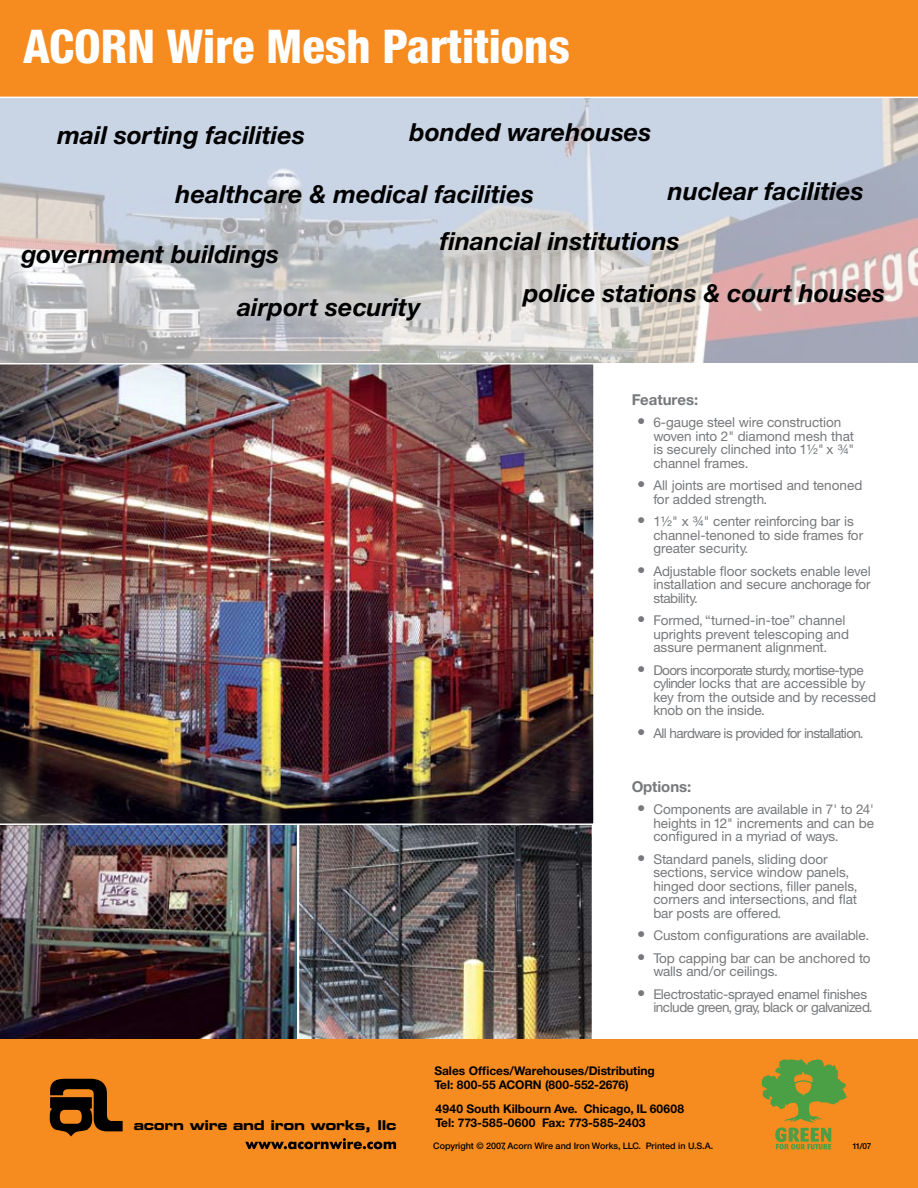
<style>
.page{position:relative;width:918px;height:1188px;background:#fff}
.page>*{position:absolute;margin:0;border:0;box-sizing:border-box;transform-origin:0 0}
.t1{font:800 condensed 46.65px "Helvetica Neue";color:#fff}
.t2{font:italic 700 24.9px/47.1px "Helvetica Neue";color:#000}
.t3{font:16.5px/36px "Helvetica Neue";color:#76787b}
.t4{font:700 15px "Helvetica Neue";color:#76787b}
.t5{font:13.5px/13.5px "Helvetica Neue";letter-spacing:-.01em;color:#76787b}
.t6{font:13.5px "Helvetica Neue";letter-spacing:-.05em;color:#76787b}
.t7{font:13.5px "Helvetica Neue";letter-spacing:-.03em;color:#76787b}
.t8{font:13.5px "Eurostile Bold Extended Two";letter-spacing:-.03em;color:#000}
.t9{font:700 12px/14.4px "Helvetica Neue";color:#000}
.t10{font:500 9px "Helvetica Neue";color:#000}
.t11{font:500 8.25px "Helvetica Neue";color:#000}
</style>
<div class="page">
<img style="left:0;top:98px;width:918px;height:265px">
<img style="left:0;top:826px;width:296px;height:213px">
<img style="left:296px;top:826px;width:296px;height:213px">
<div style="left:0;top:0;width:918px;height:97px;background:#f68b1f"></div>
<img style="left:0;top:362px;width:596px;height:464px">
<div style="left:0;top:1039px;width:918px;height:149px;background:#f68b1f"></div>
<svg style="left:50px;top:1079px;width:73px;height:57px"></svg>
<svg style="left:761px;top:1059px;width:86px;height:91px"></svg>
<svg style="left:245px;top:1138px;width:151px;height:11px"></svg>
<h1 class="t1" style="left:23px;top:17px;width:548px">ACORN Wire Mesh Partitions</h1>
<h2 class="t2" style="left:57px;top:111px;width:249px">mail sorting facilities</h2>
<h2 class="t2" style="left:410px;top:108px;width:244px">bonded warehouses</h2>
<h2 class="t2" style="left:668px;top:167px;width:197px">nuclear facilities</h2>
<h2 class="t2" style="left:440px;top:170px;width:241px;text-indent:-264px">healthcare &amp; medical facilities<br>financial institutions</h2>
<h2 class="t2" style="left:22px;top:230px;width:259px">government buildings</h2>
<h2 class="t2" style="left:237px;top:284px;width:185px">airport security</h2>
<h2 class="t2" style="left:524px;top:269px;width:363px">police stations &amp; court houses</h2>
<p class="t8" style="left:134px;top:1115px;width:264px">acorn wire and iron works, llc</p>
<p class="t4" style="left:632px;top:390px;width:68px">Features:</p>
<p class="t5" style="left:653px;top:415px;width:202px">6-gauge steel wire construction woven into 2" diamond mesh that is securely clinched into 1½" x ¾" channel frames.</p>
<p class="t5" style="left:653px;top:478px;width:211px">All joints are mortised and tenoned for added strength.</p>
<p class="t5" style="left:653px;top:514px;width:211px">1½" x ¾" center reinforcing bar is channel-tenoned to side frames for greater security.</p>
<p class="t5" style="left:653px;top:564px;width:219px;text-align:justify">Adjustable floor sockets enable level installation and secure anchorage for stability.</p>
<p class="t5" style="left:653px;top:613px;width:197px">Formed, “turned-in-toe” channel uprights prevent telescoping and assure permanent alignment.</p>
<p class="t5" style="left:653px;top:663px;width:224px">Doors incorporate sturdy, mortise-type cylinder locks that are accessible by key from the outside and by recessed knob on the inside.</p>
<p class="t6" style="left:653px;top:725px;width:212px">All hardware is provided for installation.</p>
<p class="t3" style="left:637px;top:403px;width:10px">•</p>
<p class="t3" style="left:637px;top:466px;width:10px">• •</p>
<p class="t3" style="left:637px;top:552px;width:10px">•</p>
<p class="t3" style="left:637px;top:601px;width:10px">•</p>
<p class="t3" style="left:637px;top:651px;width:10px">•</p>
<p class="t3" style="left:637px;top:714px;width:10px">•</p>
<p class="t4" style="left:632px;top:777px;width:61px">Options:</p>
<p class="t5" style="left:653px;top:802px;width:222px;text-align:justify">Components are available in 7' to 24' heights in 12" increments and can be configured in a myriad of ways.</p>
<p class="t5" style="left:653px;top:852px;width:206px">Standard panels, sliding door sections, service window panels, hinged door sections, filler panels, corners and intersections, and flat bar posts are offered.</p>
<p class="t5" style="left:653px;top:924px;width:219px;line-height:22.5px">Custom configurations are available.<br>Top capping bar can be anchored to</p>
<p class="t5" style="left:653px;top:960px;width:215px;line-height:22.5px">walls and/or ceilings.<br>Electrostatic-sprayed enamel finishes</p>
<p class="t7" style="left:653px;top:999px;width:221px">include green, gray, black or galvanized.</p>
<p class="t3" style="left:637px;top:790px;width:10px">•</p>
<p class="t3" style="left:637px;top:840px;width:10px">•</p>
<p class="t3" style="left:637px;top:923px;width:10px;line-height:22.5px">• •</p>
<p class="t3" style="left:637px;top:975px;width:10px">•</p>
<p class="t9" style="left:434px;top:1063px;width:222px">Sales Offices/Warehouses/Distributing<br>Tel: 800-55 ACORN (800-552-2676)</p>
<p class="t9" style="left:436px;top:1101px;width:250px">4940 South Kilbourn Ave. Chicago, IL 60608<br>Tel: 773-585-0600 Fax: 773-585-2403</p>
<p class="t10" style="left:433px;top:1141px;width:282px">Copyright © 2007, Acorn Wire and Iron Works, LLC. Printed in U.S.A.</p>
<p class="t11" style="left:852px;top:1142px;width:21px">11/07</p>
</div>
